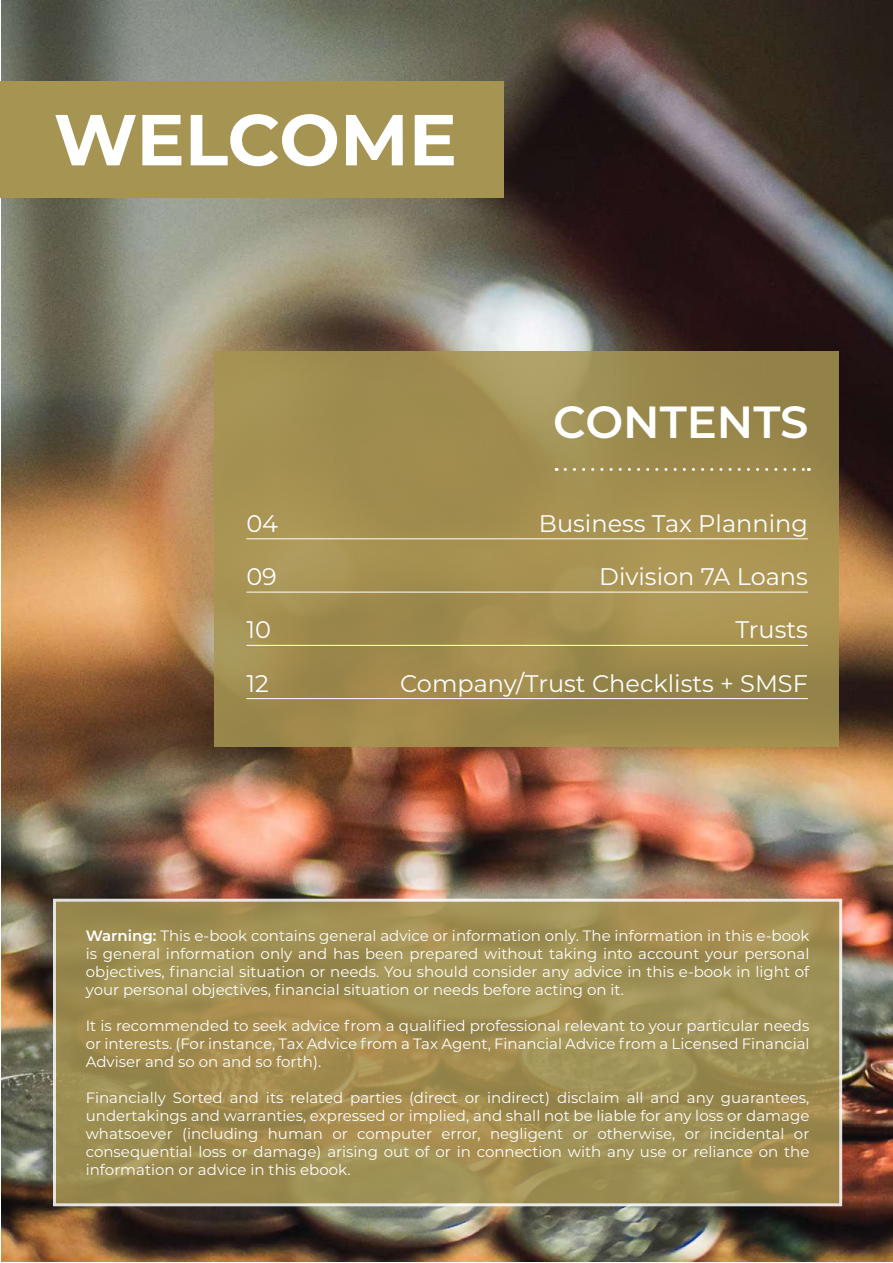
<style>
.page{position:relative;width:893px;height:1263px;background:#fff}
.page>*{position:absolute;margin:0;border:0;box-sizing:border-box;transform-origin:0 0}
.t1{font:700 72px "Montserrat";letter-spacing:-.005em;color:#fff}
.t2{font:600 45px "Montserrat";color:#fff}
.t3{font:24px "Montserrat";color:#fff}
.t4{font:15px/18px "Montserrat";color:#fff;text-align:justify}
.s1{font-weight:600}
</style>
<div class="page">
<img style="left:1px;top:0;width:892px;height:1261px">
<svg style="left:57px;top:903px;width:781px;height:299px;background:#a08e52"></svg>
<div style="left:53px;top:899px;width:789px;height:307px;border:3px solid #fff"></div>
<svg style="left:215px;top:351px;width:624px;height:396px;background:#a18e50"></svg>
<hr style="left:246px;top:539px;width:562px;height:1px;background:#fff">
<hr style="left:246px;top:592px;width:562px;height:1px;background:#fff">
<hr style="left:246px;top:645px;width:562px;height:1px;background:#fff">
<hr style="left:246px;top:698px;width:562px;height:1px;background:#fff">
<svg style="left:565px;top:468px;width:244px;height:3px"></svg>
<div style="left:0;top:81px;width:504px;height:117px;background:#a69552"></div>
<h1 class="t1" style="left:54px;top:88px;width:405px">WELCOME</h1>
<h2 class="t2" style="left:553px;top:390px;width:257px">CONTENTS</h2>
<h3 class="t3" style="left:246px;top:507px;width:33px">04</h3>
<h3 class="t3" style="left:539px;top:507px;width:270px">Business Tax Planning</h3>
<h3 class="t3" style="left:246px;top:560px;width:32px">09</h3>
<h3 class="t3" style="left:599px;top:560px;width:210px">Division 7A Loans</h3>
<h3 class="t3" style="left:246px;top:613px;width:26px">10</h3>
<h3 class="t3" style="left:735px;top:613px;width:74px">Trusts</h3>
<h3 class="t3" style="left:246px;top:667px;width:24px">12</h3>
<h3 class="t3" style="left:400px;top:667px;width:409px">Company/Trust Checklists + SMSF</h3>
<p class="t4" style="left:86px;top:926px;width:726px"><span class="s1">Warning:</span> This e-book contains general advice or information only. The information in this e-book is general information only and has been prepared without taking into account your personal objectives, financial situation or needs. You should consider any advice in this e-book in light of your personal objectives, financial situation or needs before acting on it.</p>
<p class="t4" style="left:86px;top:1016px;width:725px">It is recommended to seek advice from a qualified professional relevant to your particular needs or interests. (For instance, Tax Advice from a Tax Agent, Financial Advice from a Licensed Financial Adviser and so on and so forth).</p>
<p class="t4" style="left:86px;top:1088px;width:725px">Financially Sorted and its related parties (direct or indirect) disclaim all and any guarantees, undertakings and warranties, expressed or implied, and shall not be liable for any loss or damage whatsoever (including human or computer error, negligent or otherwise, or incidental or consequential loss or damage) arising out of or in connection with any use or reliance on the information or advice in this ebook.</p>
</div>
